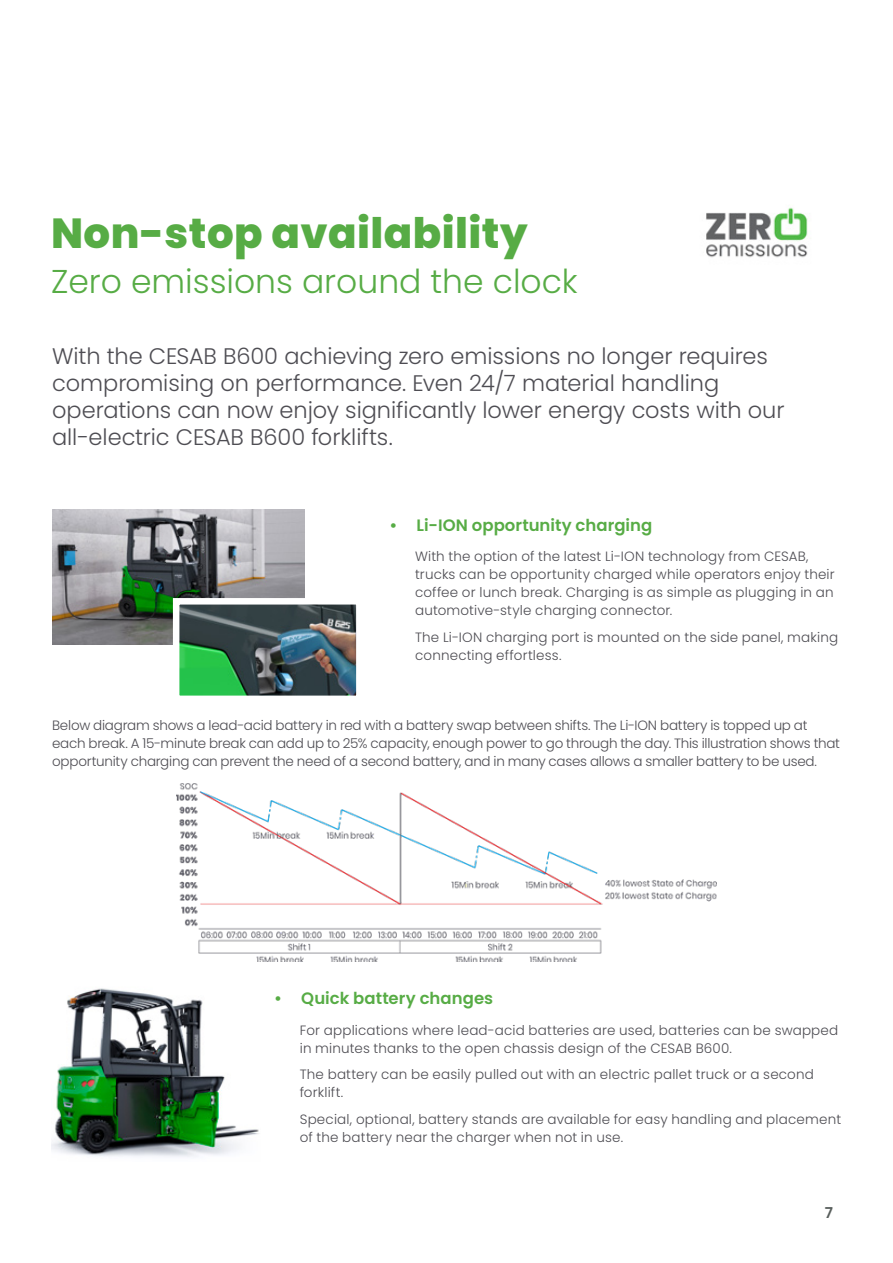
<style>
.page{position:relative;width:893px;height:1263px;background:#fff}
.page>*{position:absolute;margin:0;border:0;box-sizing:border-box;transform-origin:0 0}
.t1{font:800 42px "Poppins";letter-spacing:.01em;color:#57ac45}
.t2{font:300 33px "Poppins";color:#57ac45}
.t3{font:300 22.5px/27px "Poppins";letter-spacing:-.005em;color:#4e4d53}
.t4{font:600 16.5px "Poppins";color:#57ac45}
.t5{font:600 15px "Poppins";color:#585e5c}
.t6{font:300 13.5px/18px "Poppins";letter-spacing:.01em;color:#4e4d53}
.t7{font:300 13.5px/18px "Poppins";letter-spacing:-.02em;color:#4e4d53}
</style>
<div class="page">
<img style="left:52px;top:510px;width:253px;height:134px">
<img style="left:180px;top:605px;width:176px;height:90px">
<div style="left:173px;top:598px;width:190px;height:104px;border:6px solid #fff"></div>
<img style="left:51px;top:988px;width:208px;height:169px">
<img style="left:177px;top:783px;width:539px;height:179px">
<img style="left:706px;top:207px;width:102px;height:51px">
<h1 class="t1" style="left:51px;top:209px;width:478px">Non-stop availability</h1>
<h2 class="t2" style="left:51px;top:263px;width:528px">Zero emissions around the clock</h2>
<h3 class="t3" style="left:52px;top:343px;width:734px">With the CESAB B600 achieving zero emissions no longer requires compromising on performance. Even 24/7 material handling operations can now enjoy significantly lower energy costs with our all-electric CESAB B600 forklifts.</h3>
<p class="t4" style="left:390px;top:515px;width:264px">• Li-ION opportunity charging</p>
<p class="t6" style="left:415px;top:548px;width:421px">With the option of the latest Li-ION technology from CESAB, trucks can be opportunity charged while operators enjoy their coffee or lunch break. Charging is as simple as plugging in an automotive-style charging connector.</p>
<p class="t6" style="left:415px;top:628px;width:425px">The Li-ION charging port is mounted on the side panel, making connecting effortless.</p>
<p class="t7" style="left:52px;top:716px;width:789px">Below diagram shows a lead-acid battery in red with a battery swap between shifts. The Li-ION battery is topped up at each break. A 15-minute break can add up to 25% capacity, enough power to go through the day. This illustration shows that opportunity charging can prevent the need of a second battery, and in many cases allows a smaller battery to be used.</p>
<p class="t4" style="left:274px;top:989px;width:220px">• Quick battery changes</p>
<p class="t6" style="left:300px;top:1021px;width:540px">For applications where lead-acid batteries are used, batteries can be swapped in minutes thanks to the open chassis design of the CESAB B600.</p>
<p class="t6" style="left:300px;top:1066px;width:516px">The battery can be easily pulled out with an electric pallet truck or a second forklift.</p>
<p class="t6" style="left:300px;top:1110px;width:543px">Special, optional, battery stands are available for easy handling and placement of the battery near the charger when not in use.</p>
<p class="t5" style="left:825px;top:1204px;width:10px">7</p>
</div>
